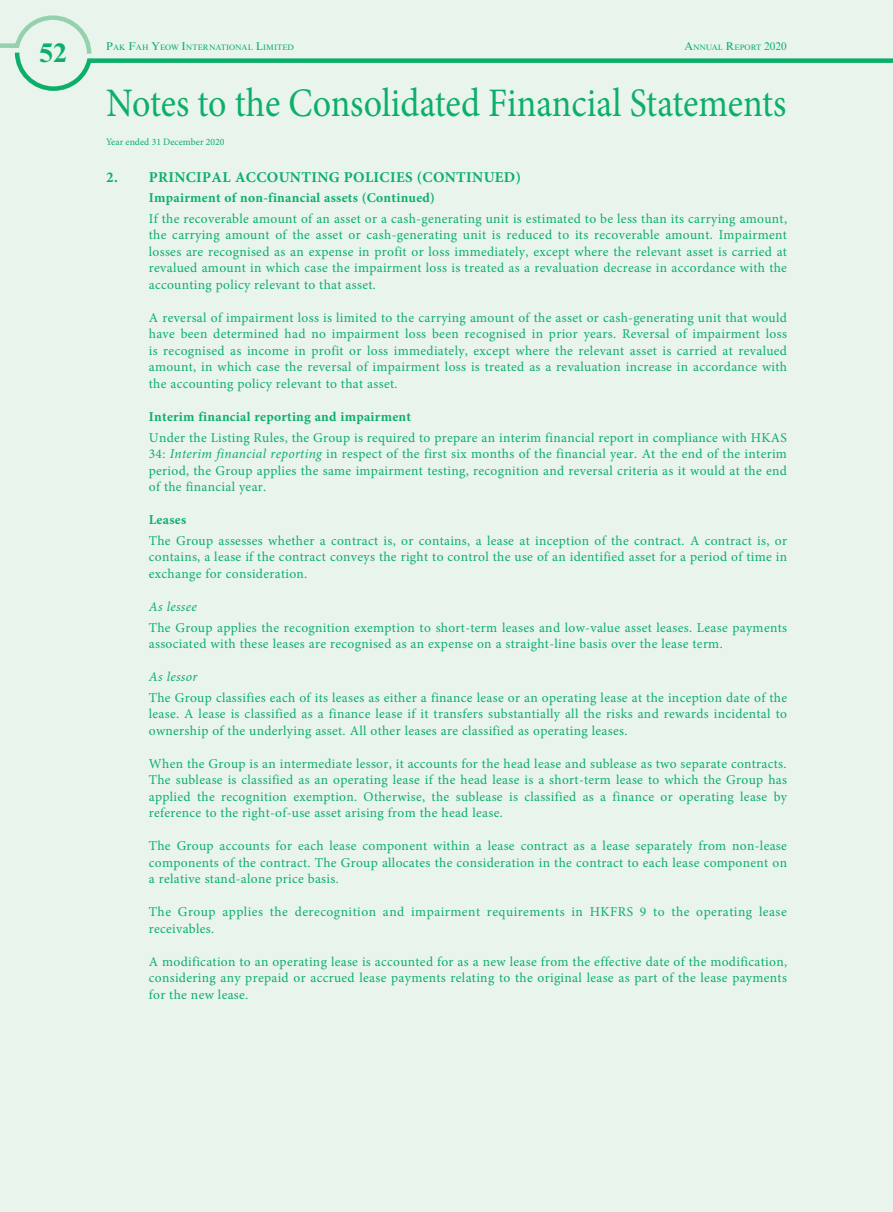
<style>
.page{position:relative;width:893px;height:1212px;background:#e8f4ec}
.page>*{position:absolute;margin:0;border:0;box-sizing:border-box;transform-origin:0 0}
.t1{font:40.5px "Minion Pro";letter-spacing:-.005em;color:#0baf6a;scale:.89 1}
.t2{font:700 27px "Times New Roman MT Std";color:#0baf6a}
._01_H1{font:700 15px "Minion Pro";letter-spacing:.02em;color:#0baf6a}
._00_txt{font:13.5px/16.5px "Minion Pro";letter-spacing:.025em;color:#0baf6a;text-align:justify}
._02_H2{font:700 13.5px "Minion Pro";letter-spacing:.02em;color:#0baf6a}
._04_H4{font:italic 13.5px "Minion Pro";letter-spacing:.025em;color:#0baf6a}
.t3{font:9.75px "Minion Pro";color:#0baf6a}
.t4{font:7.8px "Times New Roman MT Std";color:#0baf6a}
.s1{font-size:11.25px}
.s2{font-style:italic}
</style>
<div class="page">
<svg style="left:0;top:15px;width:893px;height:76px"></svg>
<h2 class="t2" style="left:40px;top:36px;width:28px">52</h2>
<p class="t4" style="left:106px;top:43px;width:189px"><span class="s1">P</span>AK <span class="s1">F</span>AH <span class="s1">Y</span>EOW <span class="s1">I</span>NTERNATIONAL <span class="s1">L</span>IMITED</p>
<p class="t4" style="left:684px;top:43px;width:104px"><span class="s1">A</span>NNUAL <span class="s1">R</span>EPORT <span class="s1">2020</span></p>
<h1 class="t1" style="left:106px;top:76px;width:766px">Notes to the Consolidated Financial Statements</h1>
<p class="t3" style="left:106px;top:135px;width:120px">Year ended 31 December 2020</p>
<p class="_01_H1" style="left:106px;top:167px;width:416px">2. PRINCIPAL ACCOUNTING POLICIES (CONTINUED)</p>
<p class="_02_H2" style="left:149px;top:188px;width:288px">Impairment of non-financial assets (Continued)</p>
<p class="_00_txt" style="left:149px;top:210px;width:640px">If the recoverable amount of an asset or a cash-generating unit is estimated to be less than its carrying amount, the carrying amount of the asset or cash-generating unit is reduced to its recoverable amount. Impairment losses are recognised as an expense in profit or loss immediately, except where the relevant asset is carried at revalued amount in which case the impairment loss is treated as a revaluation decrease in accordance with the accounting policy relevant to that asset.</p>
<p class="_00_txt" style="left:149px;top:309px;width:640px">A reversal of impairment loss is limited to the carrying amount of the asset or cash-generating unit that would have been determined had no impairment loss been recognised in prior years. Reversal of impairment loss is recognised as income in profit or loss immediately, except where the relevant asset is carried at revalued amount, in which case the reversal of impairment loss is treated as a revaluation increase in accordance with the accounting policy relevant to that asset.</p>
<p class="_02_H2" style="left:149px;top:407px;width:264px">Interim financial reporting and impairment</p>
<p class="_00_txt" style="left:149px;top:429px;width:640px">Under the Listing Rules, the Group is required to prepare an interim financial report in compliance with HKAS 34: <span class="s2">Interim financial reporting</span> in respect of the first six months of the financial year. At the end of the interim period, the Group applies the same impairment testing, recognition and reversal criteria as it would at the end of the financial year.</p>
<p class="_02_H2" style="left:149px;top:510px;width:39px">Leases</p>
<p class="_00_txt" style="left:149px;top:532px;width:640px">The Group assesses whether a contract is, or contains, a lease at inception of the contract. A contract is, or contains, a lease if the contract conveys the right to control the use of an identified asset for a period of time in exchange for consideration.</p>
<p class="_04_H4" style="left:149px;top:597px;width:50px">As lessee</p>
<p class="_00_txt" style="left:149px;top:619px;width:640px">The Group applies the recognition exemption to short-term leases and low-value asset leases. Lease payments associated with these leases are recognised as an expense on a straight-line basis over the lease term.</p>
<p class="_04_H4" style="left:149px;top:667px;width:50px">As lessor</p>
<p class="_00_txt" style="left:149px;top:689px;width:640px">The Group classifies each of its leases as either a finance lease or an operating lease at the inception date of the lease. A lease is classified as a finance lease if it transfers substantially all the risks and rewards incidental to ownership of the underlying asset. All other leases are classified as operating leases.</p>
<p class="_00_txt" style="left:149px;top:755px;width:640px">When the Group is an intermediate lessor, it accounts for the head lease and sublease as two separate contracts.<br>The sublease is classified as an operating lease if the head lease is a short-term lease to which the Group has applied the recognition exemption. Otherwise, the sublease is classified as a finance or operating lease by reference to the right-of-use asset arising from the head lease.</p>
<p class="_00_txt" style="left:149px;top:838px;width:640px">The Group accounts for each lease component within a lease contract as a lease separately from non-lease components of the contract. The Group allocates the consideration in the contract to each lease component on a relative stand-alone price basis.</p>
<p class="_00_txt" style="left:149px;top:904px;width:639px">The Group applies the derecognition and impairment requirements in HKFRS 9 to the operating lease receivables.</p>
<p class="_00_txt" style="left:149px;top:953px;width:640px">A modification to an operating lease is accounted for as a new lease from the effective date of the modification, considering any prepaid or accrued lease payments relating to the original lease as part of the lease payments for the new lease.</p>
</div>
